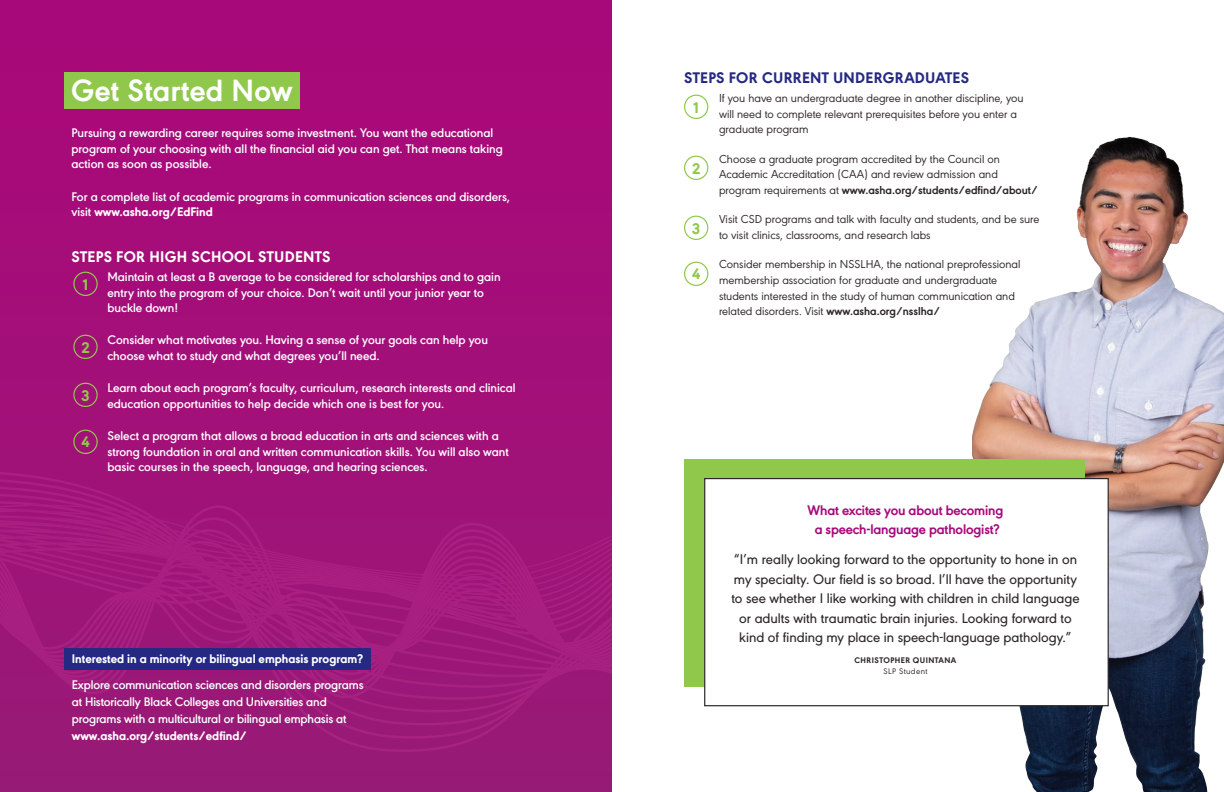
<style>
.page{position:relative;width:1224px;height:792px;background:#fff}
.page>*{position:absolute;margin:0;border:0;box-sizing:border-box;transform-origin:0 0}
.t1{font:700 32px "URW Geometric";letter-spacing:.01em;color:#fff}
.H2_Dark_Blue{font:800 16px "URW Geometric";letter-spacing:.02em;color:#252982}
.H2_Dark_Blue-2{font:800 16px "URW Geometric";letter-spacing:.02em;color:#fff}
.H2_Dark_Blue-3{font:800 16px "URW Geometric";color:#90c84c}
.t2{font:500 14.5px/19.4px "URW Geometric";color:#2f272b;text-align:center}
.t3{font:700 14.5px/19.4px "URW Geometric";letter-spacing:-.01em;color:#a8097a;text-align:center}
.Body_White_Large{font:600 13px/15.7px "URW Geometric";color:#fff}
.Body_White_Large-2{font:800 13px "URW Geometric";color:#fff}
.Bullets_Black{font:12px/15.7px "URW Geometric";color:#2f272b}
.Paragraph_Style_2{font:12px/15.7px "URW Geometric";color:#2f272b}
.Paragraph_Style_3{font:12px/15.7px "URW Geometric";color:#2f272b}
.Quote_Name{font:800 8.5px "URW Geometric";letter-spacing:.05em;color:#2f272b}
.Job_Title{font:8.5px "URW Geometric";letter-spacing:.05em;color:#2f272b}
.s1{font-weight:800}
.s2{font-weight:700}
</style>
<div class="page">
<div style="left:0;top:0;width:612px;height:792px;background:linear-gradient(to right,#a30f78,#a50d79)"></div>
<div style="left:0;top:428px;width:612px;height:42px;background:#a11178"></div>
<svg style="left:222px;top:701px;width:390px;height:51px;background:#991977"></svg>
<svg style="left:0;top:470px;width:612px;height:231px;background:#a0187a"></svg>
<div style="left:64px;top:72px;width:236px;height:37px;background:#90c84c"></div>
<div style="left:73px;top:272px;width:25px;height:24px;border:1px solid #90c84c;border-radius:50%"></div>
<div style="left:73px;top:335px;width:25px;height:24px;border:1px solid #90c84c;border-radius:50%"></div>
<div style="left:73px;top:383px;width:25px;height:24px;border:1px solid #90c84c;border-radius:50%"></div>
<div style="left:73px;top:430px;width:25px;height:24px;border:1px solid #90c84c;border-radius:50%"></div>
<div style="left:64px;top:648px;width:307px;height:21px;background:#252982"></div>
<div style="left:684px;top:95px;width:24px;height:24px;border:1px solid #90c84c;border-radius:50%"></div>
<div style="left:684px;top:156px;width:24px;height:24px;border:1px solid #90c84c;border-radius:50%"></div>
<div style="left:684px;top:216px;width:24px;height:24px;border:1px solid #90c84c;border-radius:50%"></div>
<div style="left:684px;top:262px;width:24px;height:24px;border:1px solid #90c84c;border-radius:50%"></div>
<img style="left:972px;top:136px;width:252px;height:656px">
<div style="left:684px;top:459px;width:400px;height:228px;background:#90c84c"></div>
<div style="left:704px;top:478px;width:405px;height:228px;background:#fff;border:1px solid #2f272b"></div>
<h2 class="t1" style="left:71px;top:66px;width:222px">Get Started Now</h2>
<p class="Body_White_Large" style="left:71px;top:124px;width:433px">Pursuing a rewarding career requires some investment. You want the educational program of your choosing with all the financial aid you can get. That means taking action as soon as possible.</p>
<p class="Body_White_Large" style="left:71px;top:187px;width:440px">For a complete list of academic programs in communication sciences and disorders, visit <span class="s1">www.asha.org/EdFind</span></p>
<p class="H2_Dark_Blue-2" style="left:71px;top:244px;width:261px">STEPS FOR HIGH SCHOOL STUDENTS</p>
<p class="Body_White_Large" style="left:107px;top:268px;width:395px">Maintain at least a B average to be considered for scholarships and to gain entry into the program of your choice. Don’t wait until your junior year to buckle down!</p>
<p class="Body_White_Large" style="left:107px;top:331px;width:382px">Consider what motivates you. Having a sense of your goals can help you choose what to study and what degrees you’ll need.</p>
<p class="Body_White_Large" style="left:107px;top:379px;width:410px">Learn about each program’s faculty, curriculum, research interests and clinical education opportunities to help decide which one is best for you.</p>
<p class="Body_White_Large" style="left:107px;top:427px;width:403px">Select a program that allows a broad education in arts and sciences with a strong foundation in oral and written communication skills. You will also want basic courses in the speech, language, and hearing sciences.</p>
<p class="H2_Dark_Blue-3" style="left:83px;top:272px;width:7px">1</p>
<p class="H2_Dark_Blue-3" style="left:82px;top:335px;width:9px">2</p>
<p class="H2_Dark_Blue-3" style="left:82px;top:383px;width:9px">3</p>
<p class="H2_Dark_Blue-3" style="left:81px;top:429px;width:10px">4</p>
<p class="Body_White_Large-2" style="left:72px;top:649px;width:293px">Interested in a minority or bilingual emphasis program?</p>
<p class="Body_White_Large" style="left:72px;top:675px;width:293px;line-height:17px">Explore communication sciences and disorders programs at Historically Black Colleges and Universities and programs with a multicultural or bilingual emphasis at <span class="s1">www.asha.org/students/edfind/</span></p>
<p class="H2_Dark_Blue" style="left:684px;top:65px;width:287px">STEPS FOR CURRENT UNDERGRADUATES</p>
<p class="Paragraph_Style_3" style="left:719px;top:89px;width:306px">If you have an undergraduate degree in another discipline, you will need to complete relevant prerequisites before you enter a graduate program</p>
<p class="Paragraph_Style_2" style="left:719px;top:150px;width:320px">Choose a graduate program accredited by the Council on<br>Academic Accreditation (CAA) and review admission and program requirements at <span class="s2">www.asha.org/students/edfind/about/</span></p>
<p class="Bullets_Black" style="left:719px;top:211px;width:322px">Visit CSD programs and talk with faculty and students, and be sure to visit clinics, classrooms, and research labs</p>
<p class="Bullets_Black" style="left:719px;top:256px;width:303px">Consider membership in NSSLHA, the national preprofessional membership association for graduate and undergraduate students interested in the study of human communication and related disorders. Visit <span class="s2">www.asha.org/nsslha/</span></p>
<p class="H2_Dark_Blue-3" style="left:694px;top:95px;width:7px">1</p>
<p class="H2_Dark_Blue-3" style="left:692px;top:156px;width:9px">2</p>
<p class="H2_Dark_Blue-3" style="left:692px;top:216px;width:9px">3</p>
<p class="H2_Dark_Blue-3" style="left:692px;top:261px;width:10px">4</p>
<p class="t3" style="left:808px;top:499px;width:197px">What excites you about becoming a speech-language pathologist?</p>
<p class="t2" style="left:731px;top:549px;width:350px">“I’m really looking forward to the opportunity to hone in on my specialty. Our field is so broad. I’ll have the opportunity to see whether I like working with children in child language or adults with traumatic brain injuries. Looking forward to kind of finding my place in speech-language pathology.”</p>
<p class="Quote_Name" style="left:855px;top:654px;width:103px">CHRISTOPHER QUINTANA</p>
<p class="Job_Title" style="left:883px;top:665px;width:46px">SLP Student</p>
</div>
